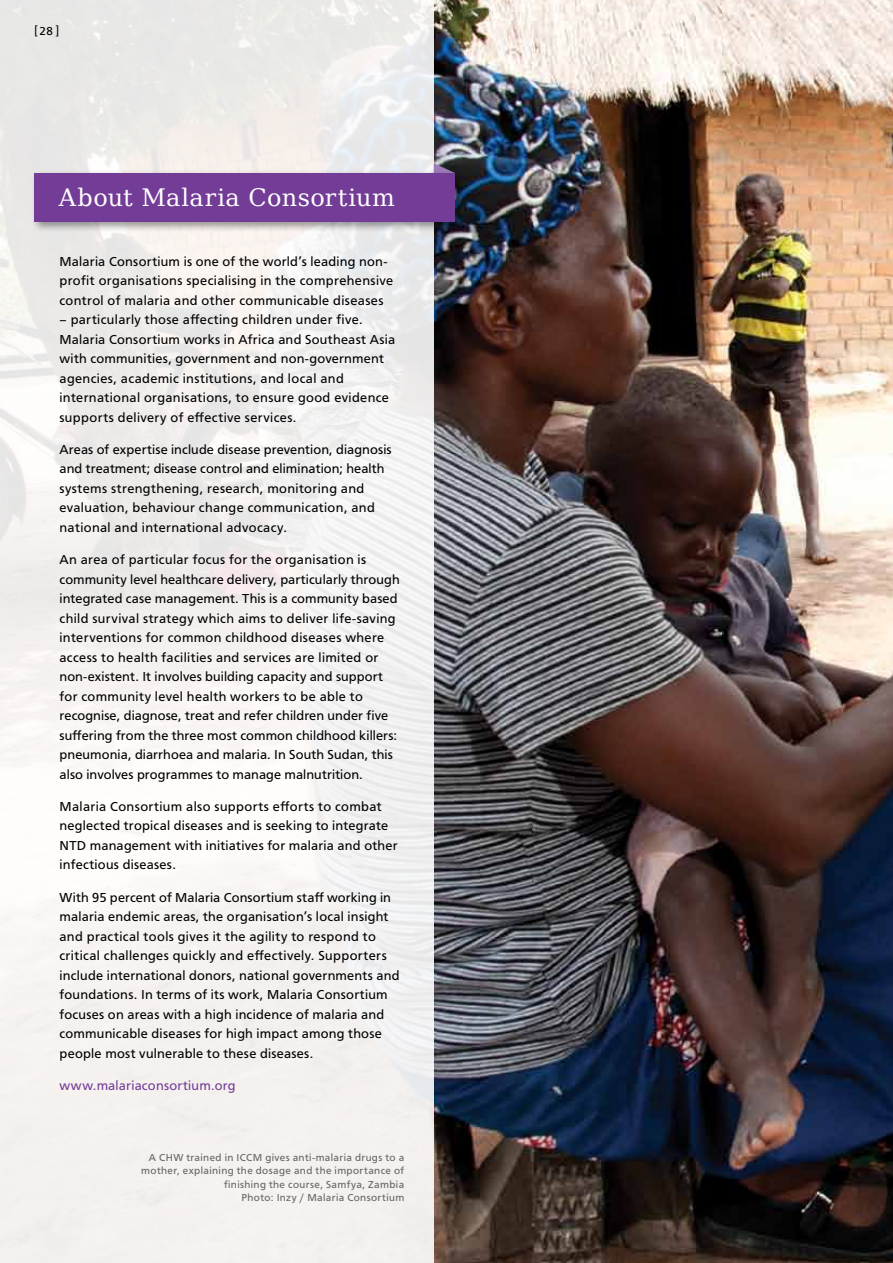
<style>
.page{position:relative;width:893px;height:1263px;background:#fff}
.page>*{position:absolute;margin:0;border:0;box-sizing:border-box;transform-origin:0 0}
.t1{font:24px "Bitstream Vera Serif";color:#fff}
.t2{font:13.5px/19.5px "Carto Gothic Std";letter-spacing:.02em;color:#000}
.t3{font:13.5px "Carto Gothic Std";letter-spacing:.02em;color:#733c97}
.t4{font:12px "Carto Gothic Std";color:#000}
.t5{font:10.5px/13.5px "Carto Gothic Std";letter-spacing:.035em;color:#636466;text-align:right}
</style>
<div class="page">
<img style="left:434px;top:0;width:459px;height:1263px">
<div style="left:0;top:0;width:434px;height:1263px;background:linear-gradient(to right,#f4f1ee,#f1f0f0)"></div>
<svg style="left:434px;top:163px;width:21px;height:7px"></svg>
<div style="left:31px;top:170px;width:435px;height:63px;background:#000;opacity:.4"></div>
<div style="left:34px;top:173px;width:421px;height:48px;background:#733c97"></div>
<p class="t4" style="left:34px;top:23px;width:27px">[28]</p>
<h1 class="t1" style="left:59px;top:184px;width:338px">About Malaria Consortium</h1>
<p class="t2" style="left:60px;top:251px;width:335px">Malaria Consortium is one of the world’s leading non&shy;profit organisations specialising in the comprehensive control of malaria and other communicable diseases</p>
<p class="t2" style="left:60px;top:310px;width:337px">– particularly those affecting children under five.<br>Malaria Consortium works in Africa and Southeast Asia with communities, government and non-government agencies, academic institutions, and local and international organisations, to ensure good evidence supports delivery of effective services.</p>
<p class="t2" style="left:60px;top:440px;width:334px">Areas of expertise include disease prevention, diagnosis and treatment; disease control and elimination; health systems strengthening, research, monitoring and evaluation, behaviour change communication, and national and international advocacy.</p>
<p class="t2" style="left:60px;top:550px;width:342px">An area of particular focus for the organisation is community level healthcare delivery, particularly through integrated case management. This is a community based child survival strategy which aims to deliver life-saving interventions for common childhood diseases where access to health facilities and services are limited or non-existent. It involves building capacity and support for community level health workers to be able to recognise, diagnose, treat and refer children under five suffering from the three most common childhood killers: pneumonia, diarrhoea and malaria. I n South Sudan, this also involves programmes to manage malnutrition.</p>
<p class="t2" style="left:60px;top:796px;width:340px">Malaria Consortium also supports efforts to combat neglected tropical diseases and is seeking to integrate NTD management with initiatives for malaria and other infectious diseases.</p>
<p class="t2" style="left:60px;top:887px;width:342px">With 95 percent of Malaria Consortium staff working in malaria endemic areas, the organisation’s local insight and practical tools gives it the agility to respond to critical challenges quickly and effectively. Supporters include international donors, national governments and foundations. I n terms of its work, Malaria Consortium focuses on areas with a high incidence of malaria and communicable diseases for high impact among those people most vulnerable to these diseases.</p>
<p class="t3" style="left:60px;top:1077px;width:177px">www.malariaconsortium.org</p>
<p class="t5" style="left:141px;top:1150px;width:264px">A CHW trained in I CCM gives anti-malaria drugs to a mother, explaining the dosage and the importance of finishing the course, Samfya, Zambia<br>Photo: I nzy / Malaria Consortium</p>
</div>
